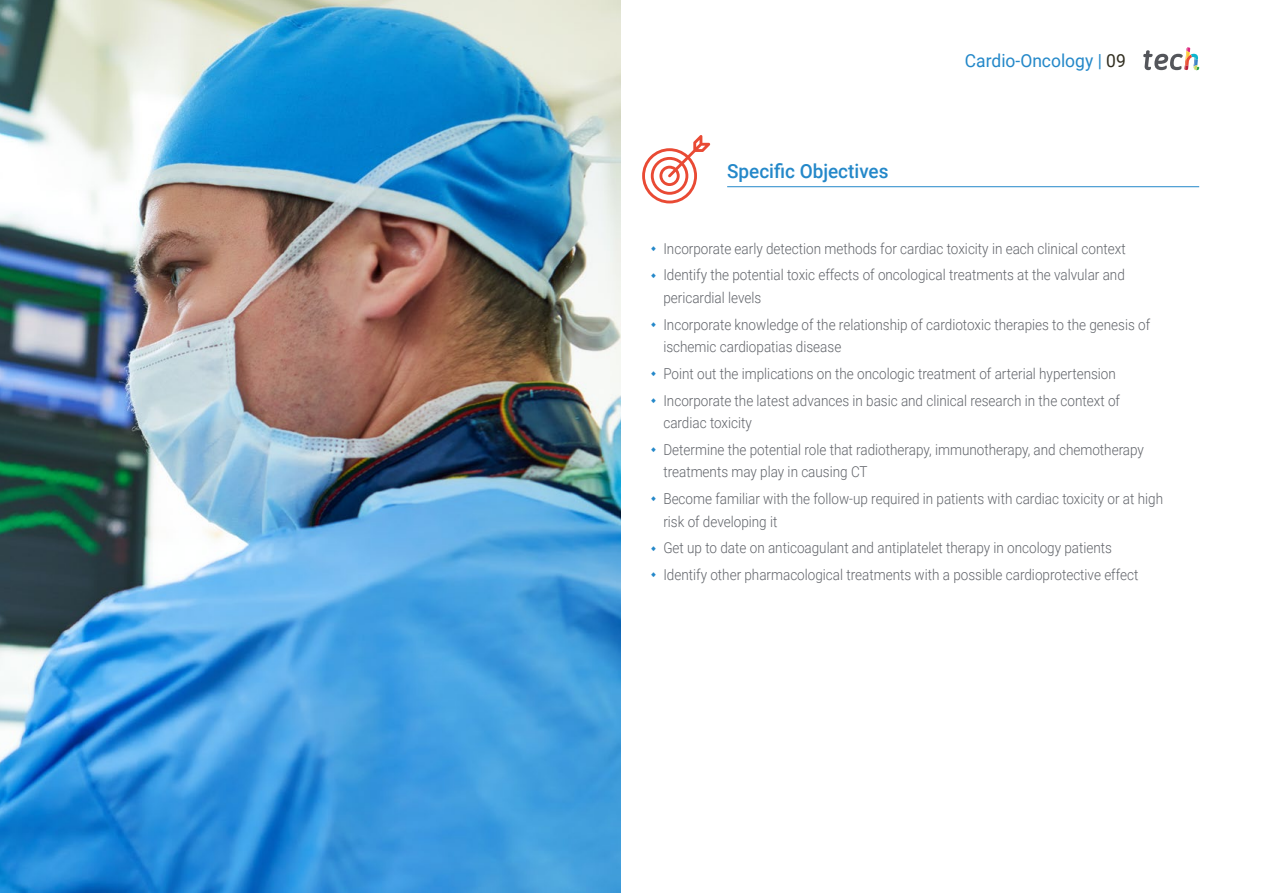
<style>
.page{position:relative;width:1263px;height:893px;background:#fff}
.page>*{position:absolute;margin:0;border:0;box-sizing:border-box;transform-origin:0 0}
.t1{font:500 19.5px "Roboto";color:#2488c9}
.t2{font:18px "Roboto";color:#2488c9}
.t3{font:300 15px/26.7px "Roboto";color:#61646a;scale:.9 1}
.s1{color:#312e20}
</style>
<div class="page">
<img style="left:0;top:0;width:621px;height:893px">
<svg style="left:642px;top:135px;width:68px;height:68px"></svg>
<hr style="left:727px;top:186px;width:472px;height:1px;background:#2488c9">
<svg style="left:1143px;top:47px;width:56px;height:24px"></svg>
<h1 class="t1" style="left:727px;top:158px;width:163px">Specific Objectives</h1>
<p class="t2" style="left:965px;top:48px;width:162px">Cardio-Oncology | <span class="s1">09</span></p>
<p class="t3" style="left:663px;top:234px;width:515px">Incorporate early detection methods for cardiac toxicity in each clinical context<br>Identify the potential toxic effects of oncological treatments at the valvular and</p>
<p class="t3" style="left:663px;top:284px;width:542px">pericardial levels<br>Incorporate knowledge of the relationship of cardiotoxic therapies to the genesis of</p>
<p class="t3" style="left:663px;top:333px;width:509px">ischemic cardiopatias disease<br>Point out the implications on the oncologic treatment of arterial hypertension<br>Incorporate the latest advances in basic and clinical research in the context of</p>
<p class="t3" style="left:663px;top:409px;width:535px">cardiac toxicity<br>Determine the potential role that radiotherapy, immunotherapy, and chemotherapy</p>
<p class="t3" style="left:663px;top:458px;width:557px">treatments may play in causing CT<br>Become familiar with the follow-up required in patients with cardiac toxicity or at high</p>
<p class="t3" style="left:663px;top:507px;width:529px">risk of developing it<br>Get up to date on anticoagulant and antiplatelet therapy in oncology patients<br>Identify other pharmacological treatments with a possible cardioprotective effect</p>
</div>
